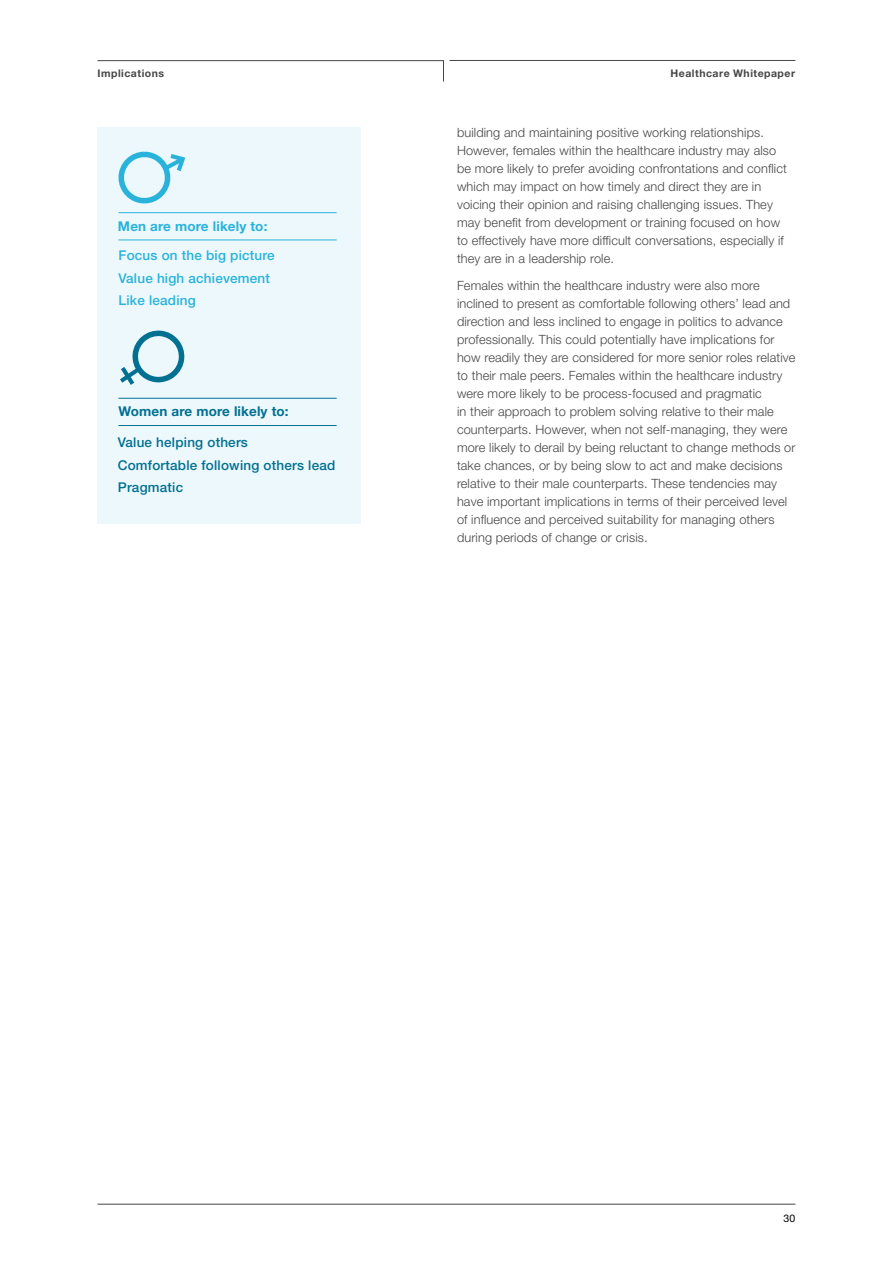
<style>
.page{position:relative;width:893px;height:1263px;background:#fff}
.page>*{position:absolute;margin:0;border:0;box-sizing:border-box;transform-origin:0 0}
.t1{font:500 13.5px/22.5px "Helvetica Neue LT Std";letter-spacing:.015em;color:#027091}
.t2{font:500 13.5px/22.5px "Helvetica Neue LT Std";letter-spacing:.015em;color:#29b3db}
.t3{font:700 13.5px "Helvetica Neue LT Std";letter-spacing:.01em;color:#027091}
.t4{font:700 13.5px "Helvetica Neue LT Std";letter-spacing:.01em;color:#29b3db}
.t5{font:300 12.75px/18px "Helvetica Neue LT Std";letter-spacing:.01em;color:#464547}
.t6{font:700 10.5px "Helvetica Neue LT Std";letter-spacing:.05em;color:#464547}
.t7{font:10.5px "Helvetica Neue LT Std";color:#000}
</style>
<div class="page">
<svg style="left:97px;top:60px;width:347px;height:22px"></svg>
<hr style="left:449px;top:60px;width:346px;height:1px;background:#464547">
<hr style="left:98px;top:1204px;width:697px;height:1px;background:#464547">
<div style="left:98px;top:128px;width:263px;height:396px;background:#edf8fc"></div>
<svg style="left:118px;top:151px;width:68px;height:53px"></svg>
<svg style="left:120px;top:330px;width:65px;height:55px"></svg>
<hr style="left:118px;top:240px;width:219px;height:1px;background:#29b3db">
<hr style="left:118px;top:212px;width:219px;height:1px;background:#29b3db">
<hr style="left:118px;top:425px;width:219px;height:1px;background:#027091">
<hr style="left:118px;top:398px;width:219px;height:1px;background:#027091">
<p class="t6" style="left:98px;top:67px;width:68px">Implications</p>
<p class="t4" style="left:118px;top:218px;width:151px">Men are more likely to:</p>
<p class="t2" style="left:118px;top:244px;width:158px">Focus on the big picture<br>Value high achievement<br>Like leading</p>
<p class="t3" style="left:118px;top:403px;width:172px">Women are more likely to:</p>
<p class="t1" style="left:118px;top:431px;width:219px">Value helping others<br>Comfortable following others lead<br>Pragmatic</p>
<p class="t6" style="left:671px;top:67px;width:126px">Healthcare Whitepaper</p>
<p class="t5" style="left:457px;top:123px;width:331px">building and maintaining positive working relationships.<br>However, females within the healthcare industry may also be more likely to prefer avoiding confrontations and conflict which may impact on how timely and direct they are in voicing their opinion and raising challenging issues. They may benefit from development or training focused on how to effectively have more difficult conversations, especially if they are in a leadership role.</p>
<p class="t5" style="left:457px;top:276px;width:340px">Females within the healthcare industry were also more inclined to present as comfortable following others’ lead and direction and less inclined to engage in politics to advance professionally. This could potentially have implications for how readily they are considered for more senior roles relative to their male peers. Females within the healthcare industry were more likely to be process-focused and pragmatic<br>in their approach to problem solving relative to their male counterparts. However, when not self-managing, they were more likely to derail by being reluctant to change methods or take chances, or by being slow to act and make decisions relative to their male counterparts. These tendencies may have important implications in terms of their perceived level of influence and perceived suitability for managing others during periods of change or crisis.</p>
<p class="t7" style="left:783px;top:1212px;width:14px">30</p>
</div>
